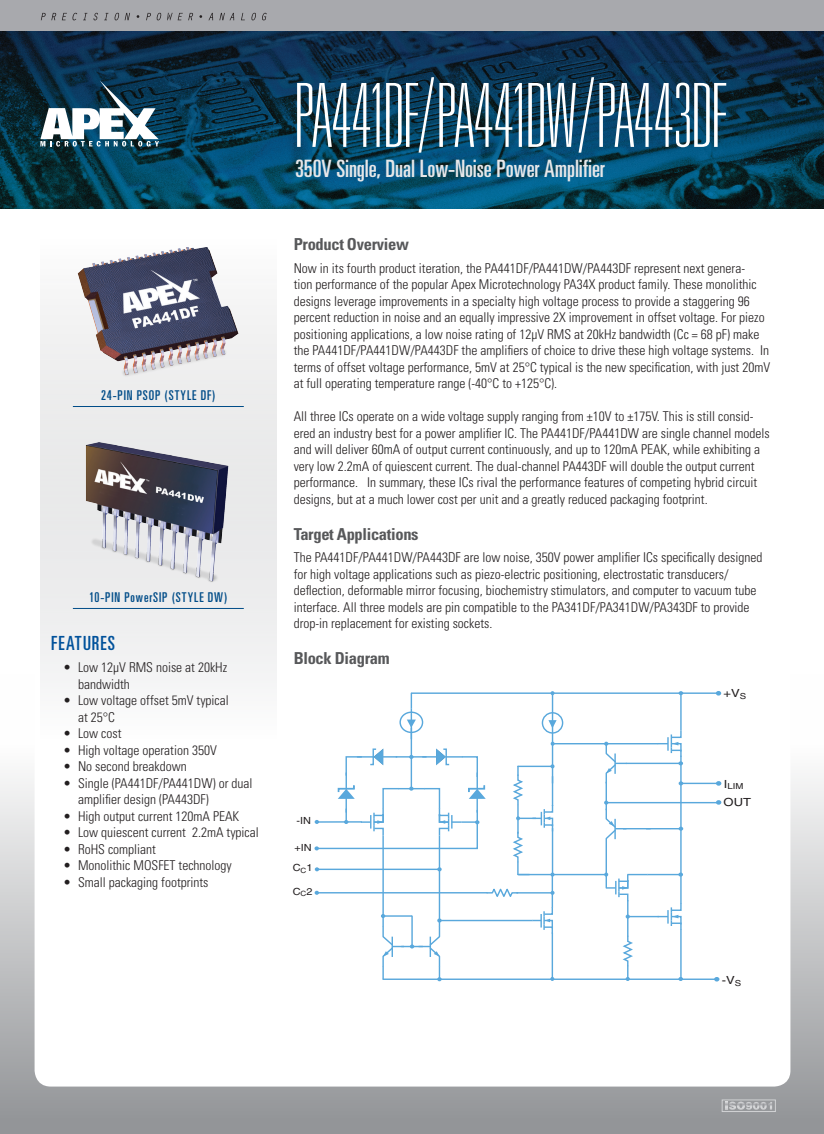
<style>
.page{position:relative;width:824px;height:1134px;background:#fff}
.page>*{position:absolute;margin:0;border:0;box-sizing:border-box;transform-origin:0 0}
.t1{font:100 ultra-condensed 88.5px "Univers";letter-spacing:-.01em;color:#fff}
.t2{font:ultra-condensed 24px "Univers";letter-spacing:-.005em;color:#e6e7e9}
.t3{font:ultra-condensed 19.5px "Univers";letter-spacing:.06em;color:#01529b}
.t4{font:700 condensed 16.5px "Univers LT Std";letter-spacing:-.02em;color:#57585a}
.t5{font:300 condensed 13.5px/16.5px "Univers LT Std";color:#231f20}
.t6{font:ultra-condensed 13.5px "Univers";letter-spacing:.065em;color:#004c88}
.t7{font:11.25px "Helvetica LT Std";color:#231f20;scale:1.16 1}
.t8{font:9.75px "Helvetica LT Std";color:#231f20;scale:1.11 1}
.t9{font:8.25px "Helvetica LT Std";color:#231f20;scale:1.16 1}
</style>
<div class="page">
<img style="left:0;top:31px;width:824px;height:178px">
<div style="left:0;top:674px;width:824px;height:460px;background:linear-gradient(to bottom,#fff,#949699)"></div>
<div style="left:35px;top:532px;width:755px;height:555px;background:#fff;border-radius:16px"></div>
<div style="left:0;top:0;width:824px;height:31px;background:#a8a9ad"></div>
<svg style="left:40px;top:80px;width:119px;height:67px"></svg>
<svg style="left:678px;top:781px;width:5px;height:4px"></svg>
<svg style="left:678px;top:827px;width:5px;height:4px"></svg>
<svg style="left:678px;top:873px;width:5px;height:4px"></svg>
<svg style="left:716px;top:781px;width:5px;height:5px"></svg>
<svg style="left:716px;top:800px;width:5px;height:5px"></svg>
<svg style="left:716px;top:691px;width:5px;height:5px"></svg>
<svg style="left:714px;top:977px;width:5px;height:5px"></svg>
<svg style="left:548px;top:720px;width:8px;height:8px"></svg>
<div style="left:541px;top:712px;width:22px;height:22px;border:1px solid #59a8dc;border-radius:50%"></div>
<hr style="left:551px;top:693px;width:2px;height:90px;background:#59a8dc">
<svg style="left:407px;top:720px;width:9px;height:8px"></svg>
<div style="left:399px;top:712px;width:24px;height:21px;border:1px solid #59a8dc;border-radius:50%"></div>
<hr style="left:410px;top:708px;width:2px;height:31px;background:#59a8dc">
<svg style="left:657px;top:902px;width:25px;height:29px"></svg>
<svg style="left:657px;top:729px;width:26px;height:36px"></svg>
<hr style="left:383px;top:979px;width:333px;height:1px;background:#59a8dc">
<hr style="left:411px;top:692px;width:307px;height:2px;background:#59a8dc">
<hr style="left:410px;top:728px;width:2px;height:61px;background:#59a8dc">
<svg style="left:410px;top:693px;width:2px;height:15px"></svg>
<hr style="left:552px;top:743px;width:105px;height:1px;background:#59a8dc">
<hr style="left:680px;top:756px;width:1px;height:147px;background:#59a8dc">
<hr style="left:628px;top:916px;width:30px;height:1px;background:#59a8dc">
<hr style="left:680px;top:929px;width:1px;height:50px;background:#59a8dc">
<hr style="left:647px;top:874px;width:34px;height:1px;background:#59a8dc">
<hr style="left:646px;top:828px;width:34px;height:1px;background:#59a8dc">
<hr style="left:606px;top:802px;width:112px;height:1px;background:#59a8dc">
<hr style="left:681px;top:783px;width:38px;height:1px;background:#59a8dc">
<hr style="left:626px;top:763px;width:55px;height:1px;background:#59a8dc">
<hr style="left:680px;top:693px;width:1px;height:37px;background:#59a8dc">
<svg style="left:314px;top:742px;width:336px;height:239px"></svg>
<div style="left:721px;top:1100px;width:54px;height:12px;border:1px solid #d1d2d4"></div>
<svg style="left:725px;top:1102px;width:47px;height:8px"></svg>
<svg style="left:41px;top:13px;width:15px;height:7px"></svg>
<svg style="left:62px;top:13px;width:15px;height:7px"></svg>
<svg style="left:83px;top:13px;width:4px;height:7px"></svg>
<svg style="left:93px;top:13px;width:5px;height:7px"></svg>
<svg style="left:104px;top:13px;width:4px;height:7px"></svg>
<svg style="left:114px;top:13px;width:16px;height:7px"></svg>
<svg style="left:146px;top:13px;width:26px;height:7px"></svg>
<svg style="left:178px;top:13px;width:15px;height:7px"></svg>
<svg style="left:208px;top:13px;width:5px;height:7px"></svg>
<svg style="left:219px;top:13px;width:15px;height:7px"></svg>
<svg style="left:241px;top:13px;width:4px;height:7px"></svg>
<svg style="left:251px;top:13px;width:5px;height:7px"></svg>
<svg style="left:262px;top:13px;width:5px;height:7px"></svg>
<div style="left:40px;top:238px;width:236px;height:503px;background:linear-gradient(to right,#f2f2f2,#f2f2f2)"></div>
<hr style="left:73px;top:406px;width:171px;height:1px;background:#004c88">
<hr style="left:73px;top:608px;width:171px;height:1px;background:#004c88">
<img style="left:77px;top:247px;width:167px;height:139px">
<img style="left:73px;top:433px;width:171px;height:159px">
<p class="t6" style="left:101px;top:388px;width:116px">24-PIN PSOP (STYLE DF)</p>
<p class="t6" style="left:89px;top:590px;width:140px">10-PIN PowerSIP (STYLE DW)</p>
<h3 class="t3" style="left:51px;top:632px;width:66px">FEATURES</h3>
<p class="t5" style="left:78px;top:659px;width:151px;text-indent:-15px">• Low 12μV RMS noise at 20kHz bandwidth</p>
<p class="t5" style="left:78px;top:692px;width:152px;text-indent:-15px">• Low voltage offset 5mV typical at 25°C</p>
<p class="t5" style="left:63px;top:725px;width:60px">• Low cost</p>
<p class="t5" style="left:63px;top:742px;width:155px">• High voltage operation 350V</p>
<p class="t5" style="left:63px;top:758px;width:125px">• No second breakdown</p>
<p class="t5" style="left:78px;top:775px;width:176px;text-indent:-15px">• Single (PA441DF/PA441DW) or dual amplifier design (PA443DF)</p>
<p class="t5" style="left:63px;top:808px;width:178px">• High output current 120mA PEAK</p>
<p class="t5" style="left:63px;top:824px;width:197px">• Low quiescent current 2.2mA typical</p>
<p class="t5" style="left:63px;top:841px;width:94px">• RoHS compliant</p>
<p class="t5" style="left:63px;top:857px;width:170px">• Monolithic MOSFET technology</p>
<p class="t5" style="left:63px;top:874px;width:147px">• Small packaging footprints</p>
<h1 class="t1" style="left:294px;top:71px;width:433px">PA441DF/PA441DW/PA443DF</h1>
<h2 class="t2" style="left:295px;top:155px;width:311px">350V Single, Dual Low-Noise Power Amplifier</h2>
<p class="t4" style="left:294px;top:234px;width:117px">Product Overview</p>
<p class="t5" style="left:294px;top:260px;width:478px">Now in its fourth product iteration, the PA441DF/PA441DW/PA443DF represent next genera-<br>tion performance of the popular Apex Microtechnology PA34X product family. These monolithic designs leverage improvements in a specialty high voltage process to provide a staggering 96 percent reduction in noise and an equally impressive 2X improvement in offset voltage. For piezo positioning applications, a low noise rating of 12μV RMS at 20kHz bandwidth (Cc = 68 pF) make the PA441DF/PA441DW/PA443DF the amplifiers of choice to drive these high voltage systems. In terms of offset voltage performance, 5mV at 25°C typical is the new specification, with just 20mV at full operating temperature range (-40°C to +125°C).</p>
<p class="t5" style="left:294px;top:408px;width:477px">All three ICs operate on a wide voltage supply ranging from ±10V to ±175V. This is still consid&shy;ered an industry best for a power amplifier IC. The PA441DF/PA441DW are single channel models and will deliver 60mA of output current continuously, and up to 120mA PEAK, while exhibiting a very low 2.2mA of quiescent current. The dual-channel PA443DF will double the output current performance. In summary, these ICs rival the performance features of competing hybrid circuit designs, but at a much lower cost per unit and a greatly reduced packaging footprint.</p>
<p class="t4" style="left:294px;top:524px;width:126px">Target Applications</p>
<p class="t5" style="left:294px;top:549px;width:470px">The PA441DF/PA441DW/PA443DF are low noise, 350V power amplifier ICs specifically designed for high voltage applications such as piezo-electric positioning, electrostatic transducers/ deflection, deformable mirror focusing, biochemistry stimulators, and computer to vacuum tube interface. All three models are pin compatible to the PA341DF/PA341DW/PA343DF to provide drop-in replacement for existing sockets.</p>
<p class="t4" style="left:294px;top:648px;width:97px">Block Diagram</p>
<p class="t7" style="left:723px;top:686px;width:21px">+V<sub>S</sub></p>
<p class="t8" style="left:296px;top:815px;width:15px">-IN</p>
<p class="t8" style="left:294px;top:842px;width:17px">+IN</p>
<p class="t8" style="left:293px;top:862px;width:19px">C<sub>C</sub>1</p>
<p class="t8" style="left:293px;top:886px;width:19px">C<sub>C</sub>2</p>
<p class="t9" style="left:723px;top:782px;width:18px"><sup>I</sup>LIM</p>
<p class="t7" style="left:723px;top:796px;width:25px">OUT</p>
<p class="t7" style="left:721px;top:973px;width:18px">-V<sub>S</sub></p>
</div>
